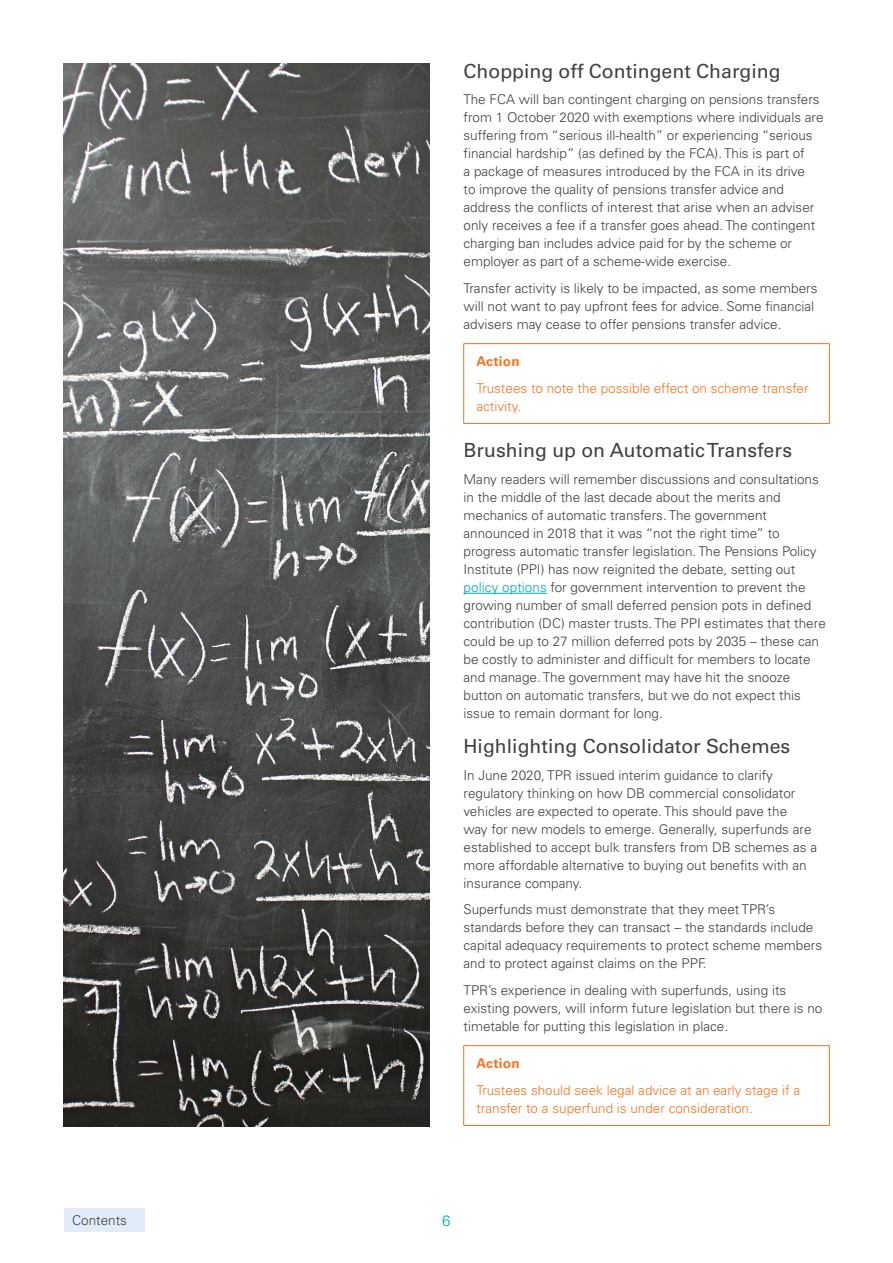
<style>
.page{position:relative;width:893px;height:1263px;background:#fff}
.page>*{position:absolute;margin:0;border:0;box-sizing:border-box;transform-origin:0 0}
.Body{font:19.5px "Univers LTCYR 55 Roman";color:#414042}
.t1{font:300 15px "Univers LTCYR 45";color:#00a9b7}
.Body-2{font:300 13.5px/18px "Univers LTCYR 45";color:#414042}
.Body-3{font:300 13.5px/18px "Univers LTCYR 45";color:#f47521}
.Body-4{font:700 13.5px "Univers LTCYR 65";letter-spacing:.015em;color:#f47521}
.s1{color:#00a9b7}
</style>
<div class="page">
<div style="left:64px;top:1209px;width:81px;height:23px;background:#e1ecf8"></div>
<hr style="left:463px;top:593px;width:84px;height:1px;background:#00a9b7">
<hr style="left:463px;top:343px;width:367px;height:1px;background:#f47521">
<hr style="left:463px;top:344px;width:1px;height:79px;background:#f47521">
<hr style="left:829px;top:344px;width:1px;height:79px;background:#f47521">
<hr style="left:463px;top:423px;width:367px;height:1px;background:#f47521">
<hr style="left:463px;top:1045px;width:367px;height:1px;background:#f47521">
<hr style="left:463px;top:1046px;width:1px;height:79px;background:#f47521">
<hr style="left:829px;top:1046px;width:1px;height:79px;background:#f47521">
<hr style="left:463px;top:1125px;width:367px;height:1px;background:#f47521">
<img style="left:64px;top:64px;width:365px;height:1063px">
<p class="Body" style="left:463px;top:57px;width:319px">Chopping off Contingent Charging</p>
<p class="Body-2" style="left:463px;top:90px;width:362px">The FCA will ban contingent charging on pensions transfers from 1 October 2020 with exemptions where individuals are suffering from “serious ill-health” or experiencing “serious financial hardship” (as defined by the FCA). This is part of<br>a package of measures introduced by the FCA in its drive<br>to improve the quality of pensions transfer advice and address the conflicts of interest that arise when an adviser only receives a fee if a transfer goes ahead. The contingent charging ban includes advice paid for by the scheme or employer as part of a scheme-wide exercise.</p>
<p class="Body-2" style="left:463px;top:279px;width:355px">Transfer activity is likely to be impacted, as some members will not want to pay upfront fees for advice. Some financial advisers may cease to offer pensions transfer advice.</p>
<p class="Body-4" style="left:476px;top:352px;width:45px">Action</p>
<p class="Body-3" style="left:476px;top:378px;width:334px">Trustees to note the possible effect on scheme transfer activity.</p>
<p class="Body" style="left:463px;top:437px;width:330px">Brushing up on Automatic Transfers</p>
<p class="Body-2" style="left:463px;top:470px;width:364px">Many readers will remember discussions and consultations in the middle of the last decade about the merits and mechanics of automatic transfers. The government announced in 2018 that it was “not the right time” to progress automatic transfer legislation. The Pensions Policy Institute (PPI) has now reignited the debate, setting out <span class="s1">policy options</span> for government intervention to prevent the growing number of small deferred pension pots in defined contribution (DC) master trusts. The PPI estimates that there could be up to 27 million deferred pots by 2035 – these can be costly to administer and difficult for members to locate and manage. The government may have hit the snooze button on automatic transfers, but we do not expect this issue to remain dormant for long.</p>
<p class="Body" style="left:463px;top:733px;width:328px">Highlighting Consolidator Schemes</p>
<p class="Body-2" style="left:463px;top:766px;width:355px">In June 2020, TPR issued interim guidance to clarify regulatory thinking on how DB commercial consolidator vehicles are expected to operate. This should pave the<br>way for new models to emerge. Generally, superfunds are established to accept bulk transfers from DB schemes as a more affordable alternative to buying out benefits with an insurance company.</p>
<p class="Body-2" style="left:463px;top:900px;width:360px">Superfunds must demonstrate that they meet TPR’s standards before they can transact – the standards include capital adequacy requirements to protect scheme members and to protect against claims on the PPF.</p>
<p class="Body-2" style="left:463px;top:981px;width:360px">TPR’s experience in dealing with superfunds, using its existing powers, will inform future legislation but there is no timetable for putting this legislation in place.</p>
<p class="Body-4" style="left:476px;top:1054px;width:45px">Action</p>
<p class="Body-3" style="left:476px;top:1080px;width:325px">Trustees should seek legal advice at an early stage if a transfer to a superfund is under consideration.</p>
<p class="Body-2" style="left:72px;top:1211px;width:56px">Contents</p>
<p class="t1" style="left:442px;top:1211px;width:10px">6</p>
</div>
